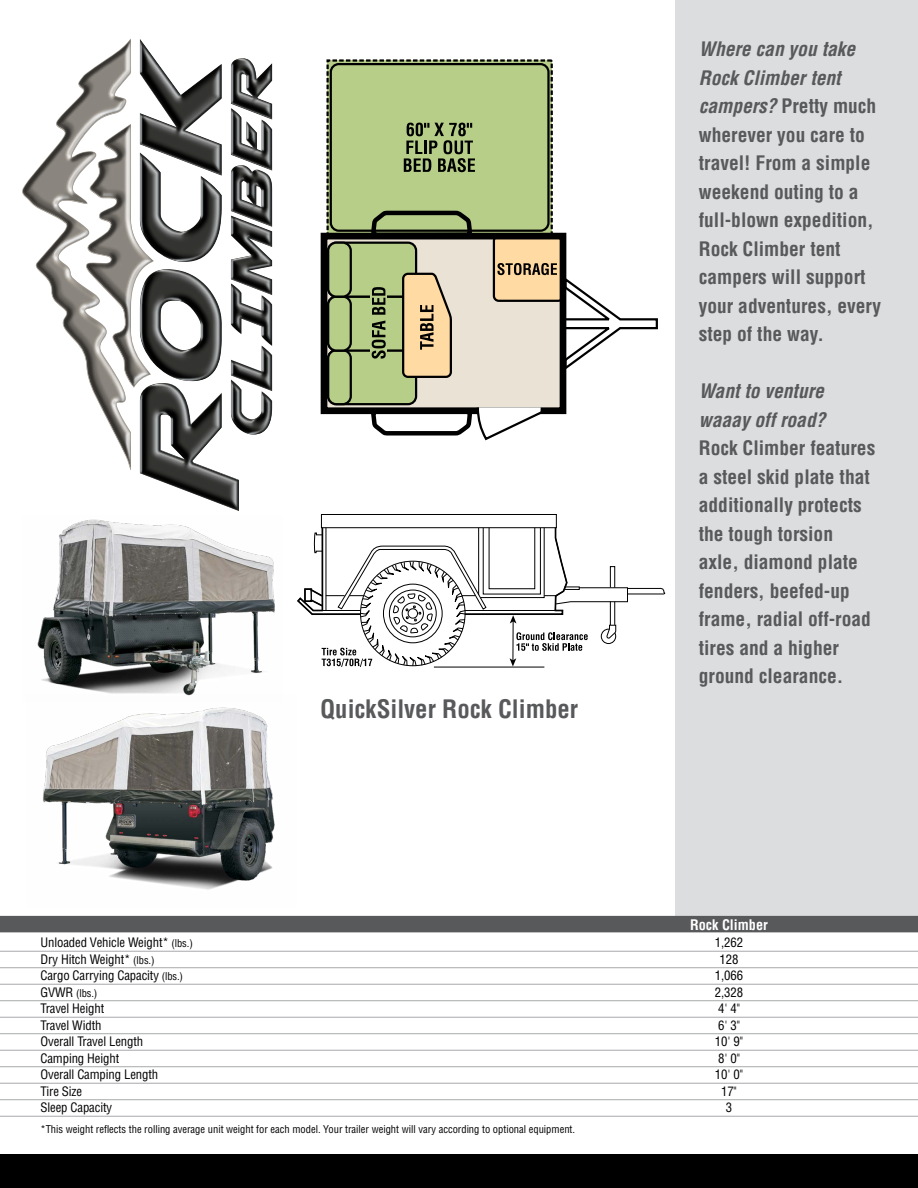
<style>
.page{position:relative;width:918px;height:1188px;background:#fff}
.page>*{position:absolute;margin:0;border:0;box-sizing:border-box;transform-origin:0 0}
.t1{font:700 condensed 24.9px "Helvetica";color:#58595b}
.t2{font:700 condensed 19.5px/28.5px "Helvetica";color:#58595b}
.t3{font:italic 700 condensed 19.5px/28.5px "Helvetica";color:#58595b}
.t4{font:700 condensed 14.25px "Helvetica";color:#fff}
.t5{font:condensed 12.75px "Helvetica";letter-spacing:-.01em;color:#000}
.t6{font:condensed 10.5px "Helvetica";color:#000}
.s1{font-style:italic}
.s2{font-size:10.5px}
.s3{font-size:12.75px}
</style>
<div class="page">
<img style="left:23px;top:74px;width:62px;height:283px">
<svg style="left:85px;top:39px;width:187px;height:472px"></svg>
<img style="left:140px;top:40px;width:132px;height:222px">
<div style="left:675px;top:0;width:243px;height:916px;background:#dcddde"></div>
<img style="left:37px;top:519px;width:238px;height:176px">
<img style="left:43px;top:695px;width:232px;height:195px">
<div style="left:0;top:1154px;width:918px;height:34px;background:#000"></div>
<div style="left:324px;top:236px;width:239px;height:175px;background:#eae3d5"></div>
<div style="left:328px;top:61px;width:224px;height:175px;background:#b6ce88"></div>
<div style="left:328px;top:350px;width:88px;height:54px;background:#b6ce88;border-radius:8px"></div>
<div style="left:327px;top:349px;width:90px;height:56px;border:2px solid #000;border-radius:8px"></div>
<div style="left:328px;top:350px;width:23px;height:54px;background:#b6ce88;border-radius:8px"></div>
<div style="left:327px;top:349px;width:25px;height:56px;border:2px solid #000;border-radius:8px"></div>
<div style="left:328px;top:297px;width:88px;height:54px;background:#b6ce88;border-radius:8px"></div>
<div style="left:327px;top:296px;width:25px;height:56px;border:2px solid #000;border-radius:8px"></div>
<div style="left:328px;top:243px;width:88px;height:54px;background:#b6ce88;border-radius:8px"></div>
<div style="left:327px;top:242px;width:90px;height:56px;border:2px solid #000;border-radius:8px"></div>
<div style="left:328px;top:243px;width:23px;height:54px;background:#b6ce88;border-radius:8px"></div>
<div style="left:327px;top:242px;width:25px;height:56px;border:2px solid #000;border-radius:8px"></div>
<div style="left:494px;top:236px;width:69px;height:65px;background:#ffdaa2;border-radius:5px"></div>
<div style="left:493px;top:235px;width:71px;height:67px;border:2px solid #000;border-radius:5px"></div>
<svg style="left:498px;top:263px;width:160px;height:110px"></svg>
<svg style="left:369px;top:210px;width:104px;height:169px"></svg>
<svg style="left:404px;top:123px;width:71px;height:49px"></svg>
<div style="left:330px;top:63px;width:220px;height:169px;border:2px solid #000;border-radius:8px"></div>
<div style="left:326px;top:59px;width:227px;height:178px;border:2px dashed #000"></div>
<div style="left:321px;top:233px;width:245px;height:181px;border:7px solid #000"></div>
<svg style="left:369px;top:405px;width:176px;height:35px"></svg>
<div style="left:0;top:916px;width:918px;height:16px;background:#58595b"></div>
<hr style="left:0;top:951px;width:918px;height:1px;background:#a7a9ac">
<hr style="left:0;top:967px;width:918px;height:1px;background:#a7a9ac">
<hr style="left:0;top:984px;width:918px;height:1px;background:#a7a9ac">
<hr style="left:0;top:1000px;width:918px;height:1px;background:#a7a9ac">
<hr style="left:0;top:1017px;width:918px;height:1px;background:#a7a9ac">
<hr style="left:0;top:1033px;width:918px;height:1px;background:#a7a9ac">
<hr style="left:0;top:1050px;width:918px;height:1px;background:#a7a9ac">
<hr style="left:0;top:1066px;width:918px;height:1px;background:#a7a9ac">
<hr style="left:0;top:1083px;width:918px;height:1px;background:#a7a9ac">
<hr style="left:0;top:1099px;width:918px;height:1px;background:#a7a9ac">
<hr style="left:0;top:1116px;width:918px;height:1px;background:#a7a9ac">
<hr style="left:434px;top:667px;width:110px;height:1px;background:#000">
<svg style="left:297px;top:526px;width:368px;height:141px"></svg>
<hr style="left:478px;top:528px;width:1px;height:67px;background:#000">
<div style="left:321px;top:514px;width:236px;height:14px;border:1px solid #000"></div>
<p class="t1" style="left:320px;top:693px;width:260px">QuickSilver Rock Climber</p>
<p class="t2" style="left:699px;top:35px;width:184px"><span class="s1">Where can you take<br>Rock Climber tent campers?</span> Pretty much wherever you care to travel! From a simple weekend outing to a full-blown expedition,<br>Rock Climber tent campers will support your adventures, every step of the way.</p>
<p class="t3" style="left:699px;top:377px;width:128px">Want to venture waaay off road?</p>
<p class="t2" style="left:699px;top:434px;width:178px">Rock Climber features a steel skid plate that additionally protects the tough torsion axle, diamond plate fenders, beefed-up frame, radial off-road tires and a higher ground clearance.</p>
<p class="t4" style="left:690px;top:916px;width:79px">Rock Climber</p>
<p class="t5" style="left:40px;top:935px;width:154px">Unloaded Vehicle Weight* <span class="s2">(lbs.)</span></p>
<p class="t5" style="left:715px;top:935px;width:30px">1,262</p>
<p class="t5" style="left:40px;top:951px;width:116px">Dry Hitch Weight* <span class="s2">(lbs.)</span></p>
<p class="t5" style="left:720px;top:951px;width:20px">128</p>
<p class="t5" style="left:40px;top:968px;width:144px">Cargo Carrying Capacity <span class="s2">(lbs.)</span></p>
<p class="t5" style="left:715px;top:968px;width:30px">1,066</p>
<p class="t6" style="left:40px;top:986px;width:59px"><span class="s3">GVWR</span> (lbs.)</p>
<p class="t5" style="left:715px;top:984px;width:30px">2,328</p>
<p class="t5" style="left:40px;top:1001px;width:65px">Travel Height</p>
<p class="t5" style="left:718px;top:1001px;width:23px">4' 4"</p>
<p class="t5" style="left:40px;top:1017px;width:63px">Travel Width</p>
<p class="t5" style="left:718px;top:1017px;width:23px">6' 3"</p>
<p class="t5" style="left:40px;top:1034px;width:104px">Overall Travel Length</p>
<p class="t5" style="left:715px;top:1034px;width:30px">10' 9"</p>
<p class="t5" style="left:40px;top:1050px;width:80px">Camping Height</p>
<p class="t5" style="left:718px;top:1050px;width:23px">8' 0"</p>
<p class="t5" style="left:40px;top:1067px;width:119px">Overall Camping Length</p>
<p class="t5" style="left:715px;top:1067px;width:30px">10' 0"</p>
<p class="t5" style="left:40px;top:1083px;width:43px">Tire Size</p>
<p class="t5" style="left:721px;top:1083px;width:17px">17"</p>
<p class="t5" style="left:40px;top:1100px;width:73px">Sleep Capacity</p>
<p class="t5" style="left:726px;top:1100px;width:8px">3</p>
<p class="t6" style="left:40px;top:1123px;width:536px">*This weight reflects the rolling average unit weight for each model. Your trailer weight will vary according to optional equipment.</p>
</div>
